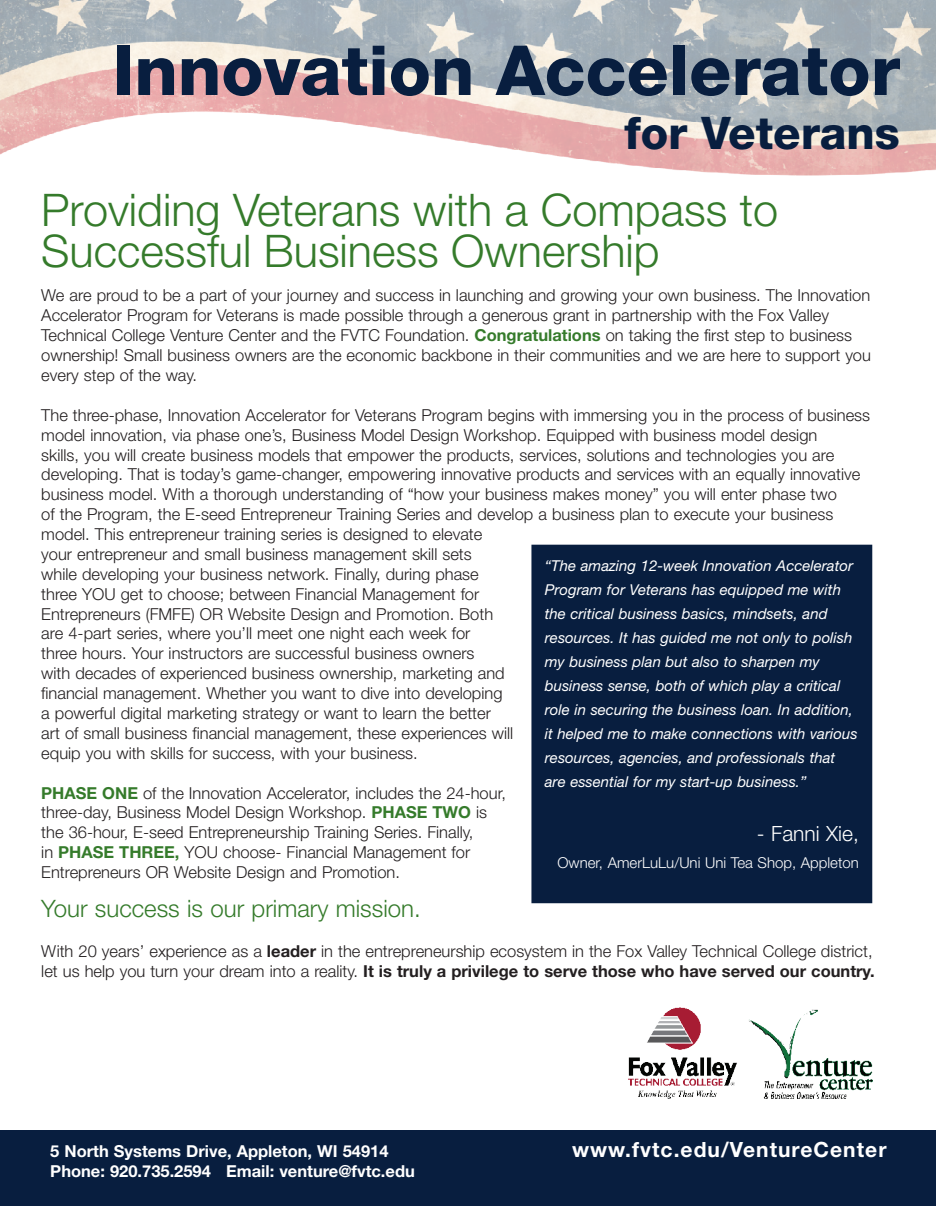
<style>
.page{position:relative;width:936px;height:1206px;background:#fff}
.page>*{position:absolute;margin:0;border:0;box-sizing:border-box;transform-origin:0 0}
.t1{font:800 69px "Helvetica Neue LT Std";color:#081e3f}
.t2{font:300 45px/40.5px "Helvetica Neue LT Std";color:#357b2b}
.t3{font:800 45px "Helvetica Neue LT Std";color:#081e3f}
.t4{font:300 24px "Helvetica Neue LT Std";color:#357b2b}
.t5{font:700 21px "Helvetica Neue LT Std";letter-spacing:.05em;color:#fff}
.t6{font:300 21px "Helvetica Neue LT Std";color:#fff}
.t7{font:300 16.5px/20px "Helvetica Neue LT Std";color:#231f20}
.t8{font:700 16.5px/20px "Helvetica Neue LT Std";color:#fff}
.t9{font:italic 15px/24px "Helvetica Neue LT Std";color:#fff}
.t10{font:300 15px "Helvetica Neue LT Std";color:#fff}
.s1{font-weight:700;color:#357b2b}
.s2{font-weight:700}
</style>
<div class="page">
<img style="left:0;top:0;width:936px;height:176px">
<div style="left:0;top:1130px;width:936px;height:76px;background:#081e3f"></div>
<img style="left:628px;top:1007px;width:244px;height:91px">
<div style="left:531px;top:545px;width:341px;height:358px;background:#081e3f"></div>
<h1 class="t1" style="left:113px;top:29px;width:789px">Innovation Accelerator</h1>
<h2 class="t3" style="left:624px;top:106px;width:277px">for Veterans</h2>
<h2 class="t2" style="left:41px;top:189px;width:738px">Providing Veterans with a Compass to<br>Successful Business Ownership</h2>
<p class="t7" style="left:41px;top:285px;width:831px">We are proud to be a part of your journey and success in launching and growing your own business. The Innovation Accelerator Program for Veterans is made possible through a generous grant in partnership with the Fox Valley Technical College Venture Center and the FVTC Foundation. <span class="s1">Congratulations</span> on taking the first step to business ownership! Small business owners are the economic backbone in their communities and we are here to support you every step of the way.</p>
<p class="t7" style="left:41px;top:405px;width:830px">The three-phase, Innovation Accelerator for Veterans Program begins with immersing you in the process of business model innovation, via phase one’s, Business Model Design Workshop. Equipped with business model design<br>skills, you will create business models that empower the products, services, solutions and technologies you are developing. That is today’s game-changer, empowering innovative products and services with an equally innovative business model. With a thorough understanding of “how your business makes money” you will enter phase two<br>of the Program, the E-seed Entrepreneur Training Series and develop a business plan to execute your business model. This entrepreneur training series is designed to elevate<br>your entrepreneur and small business management skill sets<br>while developing your business network. Finally, during phase<br>three YOU get to choose; between Financial Management for<br>Entrepreneurs (FMFE) OR Website Design and Promotion. Both<br>are 4-part series, where you’ll meet one night each week for<br>three hours. Your instructors are successful business owners<br>with decades of experienced business ownership, marketing and<br>financial management. Whether you want to dive into developing<br>a powerful digital marketing strategy or want to learn the better<br>art of small business financial management, these experiences will<br>equip you with skills for success, with your business.</p>
<p class="t7" style="left:41px;top:782px;width:466px"><span class="s1">PHASE ONE</span> of the Innovation Accelerator, includes the 24-hour, three-day, Business Model Design Workshop. <span class="s1">PHASE TWO</span> is the 36-hour, E-seed Entrepreneurship Training Series. Finally,<br>in <span class="s1">PHASE THREE,</span> YOU choose- Financial Management for Entrepreneurs OR Website Design and Promotion.</p>
<h3 class="t4" style="left:41px;top:894px;width:381px">Your success is our primary mission.</h3>
<p class="t7" style="left:41px;top:941px;width:835px">With 20 years’ experience as a <span class="s2">leader</span> in the entrepreneurship ecosystem in the Fox Valley Technical College district, let us help you turn your dream into a reality. <span class="s2">It is truly a privilege to serve those who have served our country.</span></p>
<p class="t9" style="left:545px;top:554px;width:314px">“The amazing 12-week Innovation Accelerator Program for Veterans has equipped me with the critical business basics, mindsets, and resources. It has guided me not only to polish my business plan but also to sharpen my business sense, both of which play a critical role in securing the business loan. In addition, it helped me to make connections with various resources, agencies, and professionals that are essential for my start-up business.”</p>
<p class="t6" style="left:757px;top:821px;width:103px">- Fanni Xie,</p>
<p class="t10" style="left:558px;top:854px;width:303px">Owner, AmerLuLu/Uni Uni Tea Shop, Appleton</p>
<p class="t8" style="left:50px;top:1141px;width:366px">5 North Systems Drive, Appleton, WI 54914<br>Phone: 920.735.2594 Email: venture@fvtc.edu</p>
<p class="t5" style="left:572px;top:1136px;width:316px">www.fvtc.edu/VentureCenter</p>
</div>
